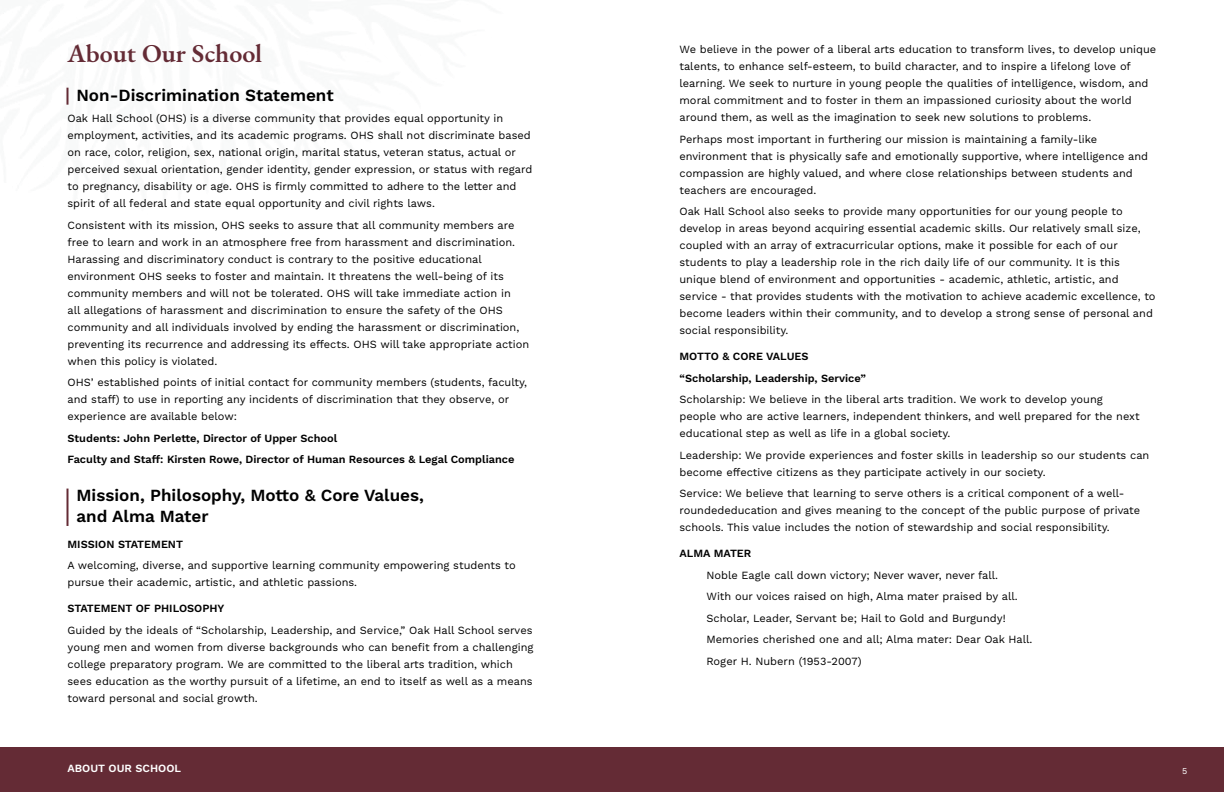
<style>
.page{position:relative;width:1224px;height:792px;background:#fff}
.page>*{position:absolute;margin:0;border:0;box-sizing:border-box;transform-origin:0 0}
.t1{font:600 26px "EB Garamond";color:#642b35}
.t2{font:600 17px/20.4px "Work Sans";color:#000}
.t3{font:11px/17px "Work Sans";color:#000}
.t4{font:600 11px/21.5px "Work Sans";color:#000}
.t5{font:600 11px "Work Sans";color:#fff}
.t6{font:9px "Work Sans";color:#fff}
</style>
<div class="page">
<div style="left:0;top:747px;width:1224px;height:45px;background:#642b35"></div>
<svg style="left:66px;top:88px;width:2px;height:17px"></svg>
<hr style="left:66px;top:489px;width:2px;height:37px;background:#642b35">
<h1 class="t1" style="left:68px;top:36px;width:196px">About Our School</h1>
<h2 class="t2" style="left:76px;top:85px;width:259px">Non-Discrimination Statement</h2>
<p class="t3" style="left:68px;top:110px;width:466px">Oak Hall School (OHS) is a diverse community that provides equal opportunity in employment, activities, and its academic programs. OHS shall not discriminate based on race, color, religion, sex, national origin, marital status, veteran status, actual or perceived sexual orientation, gender identity, gender expression, or status with regard to pregnancy, disability or age. OHS is firmly committed to adhere to the letter and spirit of all federal and state equal opportunity and civil rights laws.</p>
<p class="t3" style="left:68px;top:217px;width:463px">Consistent with its mission, OHS seeks to assure that all community members are free to learn and work in an atmosphere free from harassment and discrimination.<br>Harassing and discriminatory conduct is contrary to the positive educational environment OHS seeks to foster and maintain. It threatens the well-being of its community members and will not be tolerated. OHS will take immediate action in<br>all allegations of harassment and discrimination to ensure the safety of the OHS community and all individuals involved by ending the harassment or discrimination, preventing its recurrence and addressing its effects. OHS will take appropriate action when this policy is violated.</p>
<p class="t3" style="left:68px;top:374px;width:461px">OHS’ established points of initial contact for community members (students, faculty, and staff) to use in reporting any incidents of discrimination that they observe, or experience are available below:</p>
<p class="t4" style="left:68px;top:428px;width:449px">Students: John Perlette, Director of Upper School<br>Faculty and Staff: Kirsten Rowe, Director of Human Resources &amp; Legal Compliance</p>
<h2 class="t2" style="left:76px;top:486px;width:349px">Mission, Philosophy, Motto &amp; Core Values, and Alma Mater</h2>
<p class="t4" style="left:68px;top:534px;width:117px">MISSION STATEMENT</p>
<p class="t3" style="left:68px;top:558px;width:450px">A welcoming, diverse, and supportive learning community empowering students to pursue their academic, artistic, and athletic passions.</p>
<p class="t4" style="left:68px;top:598px;width:159px">STATEMENT OF PHILOSOPHY</p>
<p class="t3" style="left:68px;top:622px;width:468px">Guided by the ideals of “Scholarship, Leadership, and Service,” Oak Hall School serves young men and women from diverse backgrounds who can benefit from a challenging college preparatory program. We are committed to the liberal arts tradition, which sees education as the worthy pursuit of a lifetime, an end to itself as well as a means toward personal and social growth.</p>
<p class="t3" style="left:679px;top:42px;width:478px">We believe in the power of a liberal arts education to transform lives, to develop unique talents, to enhance self-esteem, to build character, and to inspire a lifelong love of learning. We seek to nurture in young people the qualities of intelligence, wisdom, and moral commitment and to foster in them an impassioned curiosity about the world around them, as well as the imagination to seek new solutions to problems.</p>
<p class="t3" style="left:679px;top:131px;width:470px">Perhaps most important in furthering our mission is maintaining a family-like environment that is physically safe and emotionally supportive, where intelligence and compassion are highly valued, and where close relationships between students and teachers are encouraged.</p>
<p class="t3" style="left:679px;top:204px;width:478px">Oak Hall School also seeks to provide many opportunities for our young people to develop in areas beyond acquiring essential academic skills. Our relatively small size, coupled with an array of extracurricular options, make it possible for each of our students to play a leadership role in the rich daily life of our community. It is this unique blend of environment and opportunities - academic, athletic, artistic, and service - that provides students with the motivation to achieve academic excellence, to become leaders within their community, and to develop a strong sense of personal and social responsibility.</p>
<p class="t4" style="left:679px;top:346px;width:18px">MOTTO</p>
<p class="t4" style="left:722px;top:346px;width:19px">&amp; COR</p>
<p class="t4" style="left:679px;top:346px;width:188px;text-indent:77px">E VALUES “Scholarship, Leadership, Service”</p>
<p class="t3" style="left:679px;top:392px;width:462px">Scholarship: We believe in the liberal arts tradition. We work to develop young people who are active learners, independent thinkers, and well prepared for the next educational step as well as life in a global society.</p>
<p class="t3" style="left:679px;top:447px;width:471px">Leadership: We provide experiences and foster skills in leadership so our students can become effective citizens as they participate actively in our society.</p>
<p class="t3" style="left:679px;top:486px;width:462px">Service: We believe that learning to serve others is a critical component of a well&shy;roundededucation and gives meaning to the concept of the public purpose of private schools. This value includes the notion of stewardship and social responsibility.</p>
<p class="t4" style="left:679px;top:543px;width:72px">ALMA MATER</p>
<p class="t3" style="left:707px;top:565px;width:328px;line-height:21.5px">Noble Eagle call down victory; Never waver, never fall.<br>With our voices raised on high, Alma mater praised by all.<br>Scholar, Leader, Servant be; Hail to Gold and Burgundy!<br>Memories cherished one and all; Alma mater: Dear Oak Hall.<br>Roger H. Nubern (1953-2007)</p>
<p class="t5" style="left:68px;top:762px;width:115px">About Ou r School</p>
<p class="t6" style="left:1182px;top:765px;width:7px">5</p>
</div>
